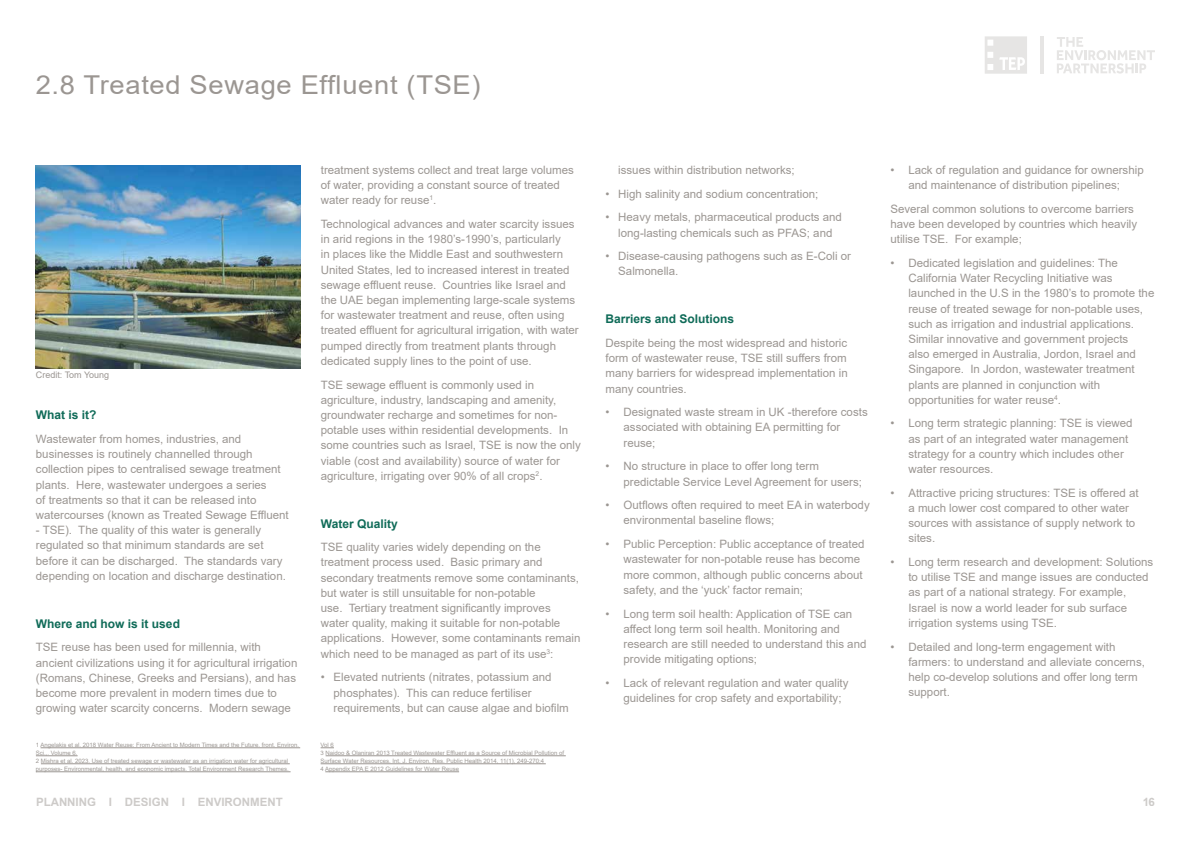
<style>
.page{position:relative;width:1191px;height:842px;background:#fff}
.page>*{position:absolute;margin:0;border:0;box-sizing:border-box;transform-origin:0 0}
.t1{font:26px "Arial";letter-spacing:.025em;color:#9b9692;scale:1.05 1}
.t2{font:700 12px "Arial";color:#0f6b58}
.t3{font:11.5px/15.2px "Arial";color:#9b9692}
.t4{font:700 11.5px "Arial";color:#9b9692}
.t5{font:9px "Arial";color:#9b9692}
.t6{font:6px/8px "Arial";color:#9b9692}
</style>
<div class="page">
<svg style="left:1057px;top:37px;width:98px;height:37px"></svg>
<hr style="left:1040px;top:36px;width:3px;height:38px;background:#e6e5e4">
<svg style="left:985px;top:36px;width:42px;height:38px"></svg>
<hr style="left:41px;top:747px;width:259px;height:1px;background:#9b9692">
<hr style="left:36px;top:755px;width:42px;height:1px;background:#9b9692">
<hr style="left:41px;top:763px;width:249px;height:1px;background:#9b9692">
<hr style="left:36px;top:771px;width:254px;height:1px;background:#9b9692">
<svg style="left:321px;top:747px;width:13px;height:1px"></svg>
<hr style="left:326px;top:755px;width:240px;height:1px;background:#9b9692">
<hr style="left:321px;top:763px;width:225px;height:1px;background:#9b9692">
<hr style="left:325px;top:771px;width:134px;height:1px;background:#9b9692">
<img style="left:36px;top:165px;width:264px;height:204px">
<h1 class="t1" style="left:36px;top:67px;width:425px">2.8 Treated Sewage Effluent (TSE)</h1>
<p class="t5" style="left:36px;top:369px;width:75px">Credit: Tom Young</p>
<p class="t2" style="left:36px;top:407px;width:62px">What is it?</p>
<p class="t3" style="left:36px;top:431px;width:254px">Wastewater from homes, industries, and businesses is routinely channelled through collection pipes to centralised sewage treatment plants. Here, wastewater undergoes a series<br>of treatments so that it can be released into watercourses (known as Treated Sewage Effluent</p>
<p class="t3" style="left:36px;top:522px;width:251px">- TSE). The quality of this water is generally regulated so that minimum standards are set before it can be discharged. The standards vary depending on location and discharge destination.</p>
<p class="t2" style="left:36px;top:615px;width:146px">Where and how is it used</p>
<p class="t3" style="left:36px;top:640px;width:263px">TSE reuse has been used for millennia, with ancient civilizations using it for agricultural irrigation (Romans, Chinese, Greeks and Persians), and has become more prevalent in modern times due to growing water scarcity concerns. Modern sewage</p>
<p class="t6" style="left:36px;top:741px;width:265px">1 Angelakis et al. 2018 Water Reuse: From Ancient to Modern Times and the Future. front. Environ.<br>Sci.,. Volume 6.<br>2 Mishra et al. 2023. Use of treated sewage or wastewater as an irrigation water for agricultural purposes- Environmental, health, and economic impacts. Total Environment Research Themes.</p>
<p class="t3" style="left:321px;top:162px;width:255px">treatment systems collect and treat large volumes of water, providing a constant source of treated water ready for reuse<sup>1</sup>.</p>
<p class="t3" style="left:321px;top:216px;width:259px">Technological advances and water scarcity issues in arid regions in the 1980’s-1990’s, particularly<br>in places like the Middle East and southwestern United States, led to increased interest in treated sewage effluent reuse. Countries like Israel and the UAE began implementing large-scale systems for wastewater treatment and reuse, often using treated effluent for agricultural irrigation, with water pumped directly from treatment plants through dedicated supply lines to the point of use.</p>
<p class="t3" style="left:321px;top:377px;width:261px">TSE sewage effluent is commonly used in agriculture, industry, landscaping and amenity, groundwater recharge and sometimes for non&shy;potable uses within residential developments. In some countries such as Israel, TSE is now the only viable (cost and availability) source of water for agriculture, irrigating over 90% of all crops<sup>2</sup>.</p>
<p class="t2" style="left:321px;top:515px;width:78px">Water Quality</p>
<p class="t3" style="left:321px;top:539px;width:261px">TSE quality varies widely depending on the treatment process used. Basic primary and secondary treatments remove some contaminants, but water is still unsuitable for non-potable<br>use. Tertiary treatment significantly improves water quality, making it suitable for non-potable applications. However, some contaminants remain which need to be managed as part of its use<sup>3</sup>:</p>
<p class="t3" style="left:333px;top:670px;width:237px;text-indent:-13px">• Elevated nutrients (nitrates, potassium and phosphates). This can reduce fertiliser requirements, but can cause algae and biofilm</p>
<p class="t6" style="left:321px;top:741px;width:245px">Vol 6<br>3 Naidoo &amp; Olaniran 2013 Treated Wastewater Effluent as a Source of Microbial Pollution of Surface Water Resources. Int. J. Environ. Res. Public Health 2014, 11(1), 249-270;4<br>4 Appendix EPA E 2012 Guidelines for Water Reuse</p>
<p class="t3" style="left:618px;top:162px;width:178px">issues within distribution networks;</p>
<p class="t3" style="left:605px;top:186px;width:214px">• High salinity and sodium concentration;</p>
<p class="t3" style="left:605px;top:210px;width:238px;text-align:center">• Heavy metals, pharmaceutical products and long-lasting chemicals such as PFAS; and</p>
<p class="t3" style="left:618px;top:248px;width:234px;text-indent:-13px">• Disease-causing pathogens such as E-Coli or<br>Salmonella.</p>
<p class="t2" style="left:605px;top:311px;width:130px">Barriers and Solutions</p>
<p class="t3" style="left:605px;top:335px;width:244px;text-align:justify">Despite being the most widespread and historic form of wastewater reuse, TSE still suffers from many barriers for widespread implementation in many countries.</p>
<p class="t3" style="left:623px;top:404px;width:246px;text-indent:-18px">• Designated waste stream in UK -therefore costs associated with obtaining EA permitting for reuse;</p>
<p class="t3" style="left:623px;top:459px;width:240px;text-indent:-18px">• No structure in place to offer long term predictable Service Level Agreement for users;</p>
<p class="t3" style="left:623px;top:498px;width:248px;text-indent:-18px">• Outflows often required to meet EA in waterbody environmental baseline flows;</p>
<p class="t3" style="left:623px;top:536px;width:242px;text-indent:-18px">• Public Perception: Public acceptance of treated wastewater for non-potable reuse has become more common, although public concerns about safety, and the ‘yuck’ factor remain;</p>
<p class="t3" style="left:623px;top:606px;width:244px;text-indent:-18px">• Long term soil health: Application of TSE can affect long term soil health. Monitoring and research are still needed to understand this and provide mitigating options;</p>
<p class="t3" style="left:623px;top:675px;width:226px;text-indent:-18px">• Lack of relevant regulation and water quality guidelines for crop safety and exportability;</p>
<p class="t3" style="left:890px;top:162px;width:255px;text-align:center">• Lack of regulation and guidance for ownership and maintenance of distribution pipelines;</p>
<p class="t3" style="left:890px;top:201px;width:248px">Several common solutions to overcome barriers have been developed by countries which heavily utilise TSE. For example;</p>
<p class="t3" style="left:908px;top:255px;width:247px;text-indent:-18px">• Dedicated legislation and guidelines: The California Water Recycling Initiative was launched in the U.S in the 1980’s to promote the reuse of treated sewage for non-potable uses, such as irrigation and industrial applications.<br>Similar innovative and government projects<br>also emerged in Australia, Jordon, Israel and Singapore. In Jordon, wastewater treatment plants are planned in conjunction with opportunities for water reuse<sup>4</sup>.</p>
<p class="t3" style="left:908px;top:416px;width:226px;text-indent:-18px">• Long term strategic planning: TSE is viewed as part of an integrated water management strategy for a country which includes other water resources.</p>
<p class="t3" style="left:908px;top:485px;width:232px;text-indent:-18px">• Attractive pricing structures: TSE is offered at a much lower cost compared to other water sources with assistance of supply network to sites.</p>
<p class="t3" style="left:908px;top:554px;width:246px;text-indent:-18px">• Long term research and development: Solutions to utilise TSE and mange issues are conducted as part of a national strategy. For example, Israel is now a world leader for sub surface irrigation systems using TSE.</p>
<p class="t3" style="left:908px;top:639px;width:238px;text-indent:-18px">• Detailed and long-term engagement with farmers: to understand and alleviate concerns, help co-develop solutions and offer long term support.</p>
<p class="t4" style="left:36px;top:794px;width:248px">PLANNING I DESIGN I ENVIRONMENT</p>
<p class="t4" style="left:1142px;top:794px;width:14px">16</p>
</div>
